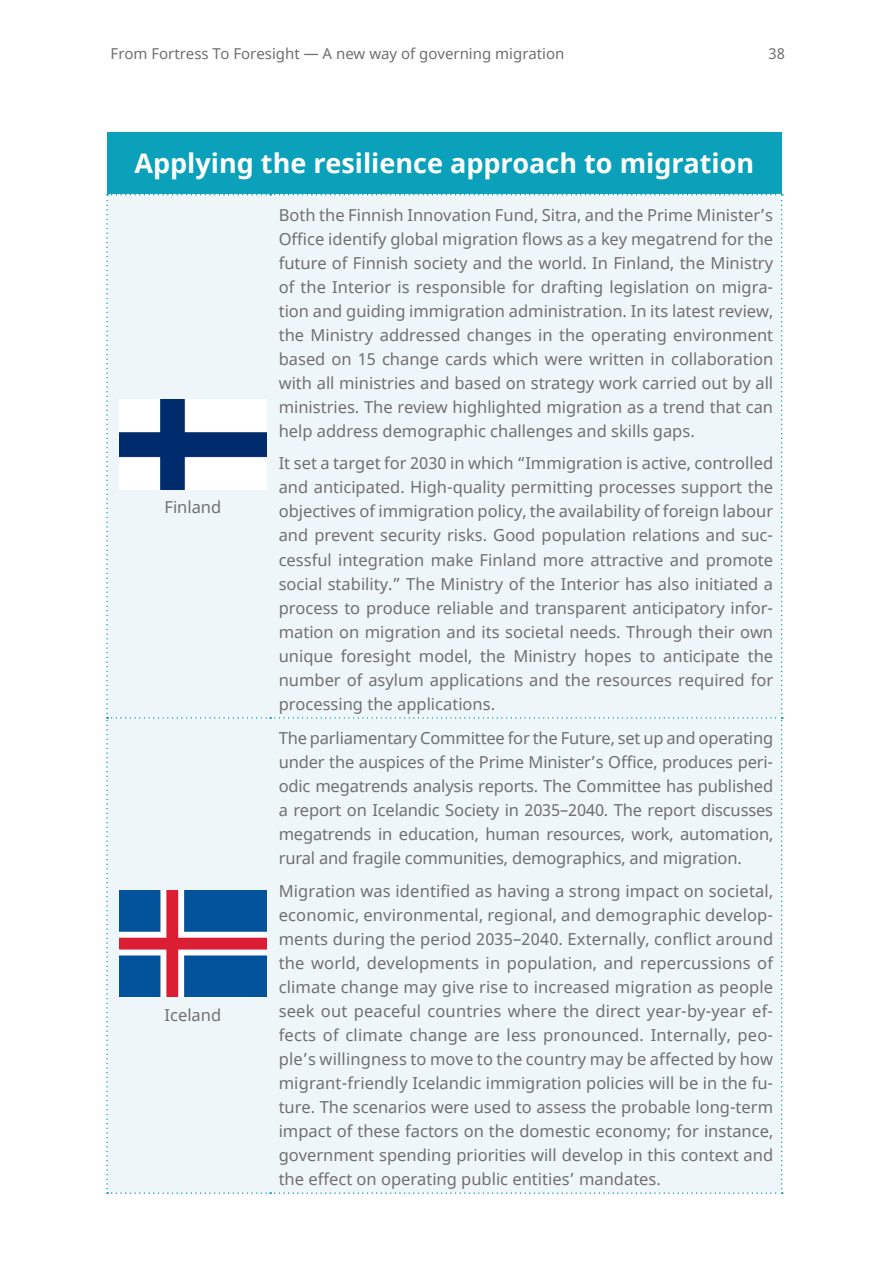
<style>
.page{position:relative;width:893px;height:1263px;background:#fff}
.page>*{position:absolute;margin:0;border:0;box-sizing:border-box;transform-origin:0 0}
.t1{font:700 27px "Noto Sans";color:#fff}
.t2{font:16.5px/24px "Noto Sans";color:#706f6f;text-align:justify}
.t3{font:15px "Noto Sans";color:#706f6f}
</style>
<div class="page">
<div style="left:107px;top:132px;width:675px;height:63px;background:#0ba1ba"></div>
<div style="left:106px;top:194px;width:677px;height:1000px;background:#eff6f9"></div>
<img style="left:119px;top:399px;width:148px;height:90px">
<img style="left:119px;top:890px;width:148px;height:107px">
<p class="t3" style="left:111px;top:43px;width:455px">From Fortress To Foresight — A new way of governing migration</p>
<p class="t3" style="left:768px;top:43px;width:18px">38</p>
<h1 class="t1" style="left:134px;top:145px;width:621px">Applying the resilience approach to migration</h1>
<p class="t2" style="left:164px;top:496px;width:58px">Finland</p>
<p class="t2" style="left:165px;top:1003px;width:58px">Iceland</p>
<p class="t2" style="left:279px;top:203px;width:496px">Both the Finnish Innovation Fund, Sitra, and the Prime Minister’s Office identify global migration flows as a key megatrend for the future of Finnish society and the world. In Finland, the Ministry of the Interior is responsible for drafting legislation on migra&shy;tion and guiding immigration administration. In its latest review, the Ministry addressed changes in the operating environment based on 15 change cards which were written in collaboration with all ministries and based on strategy work carried out by all ministries. The review highlighted migration as a trend that can help address demographic challenges and skills gaps.</p>
<p class="t2" style="left:279px;top:452px;width:496px">It set a target for 2030 in which “Immigration is active, controlled and anticipated. High-quality permitting processes support the objectives of immigration policy, the availability of foreign labour and prevent security risks. Good population relations and suc&shy;cessful integration make Finland more attractive and promote social stability.” The Ministry of the Interior has also initiated a process to produce reliable and transparent anticipatory infor&shy;mation on migration and its societal needs. Through their own unique foresight model, the Ministry hopes to anticipate the number of asylum applications and the resources required for processing the applications.</p>
<p class="t2" style="left:279px;top:727px;width:496px">The parliamentary Committee for the Future, set up and operating under the auspices of the Prime Minister’s Office, produces peri&shy;odic megatrends analysis reports. The Committee has published a report on Icelandic Society in 2035–2040. The report discusses megatrends in education, human resources, work, automation, rural and fragile communities, demographics, and migration.</p>
<p class="t2" style="left:279px;top:879px;width:496px">Migration was identified as having a strong impact on societal, economic, environmental, regional, and demographic develop&shy;ments during the period 2035–2040. Externally, conflict around the world, developments in population, and repercussions of climate change may give rise to increased migration as people seek out peaceful countries where the direct year-by-year ef&shy;fects of climate change are less pronounced. Internally, peo&shy;ple’s willingness to move to the country may be affected by how migrant-friendly Icelandic immigration policies will be in the fu&shy;ture. The scenarios were used to assess the probable long-term impact of these factors on the domestic economy; for instance, government spending priorities will develop in this context and the effect on operating public entities’ mandates.</p>
</div>
